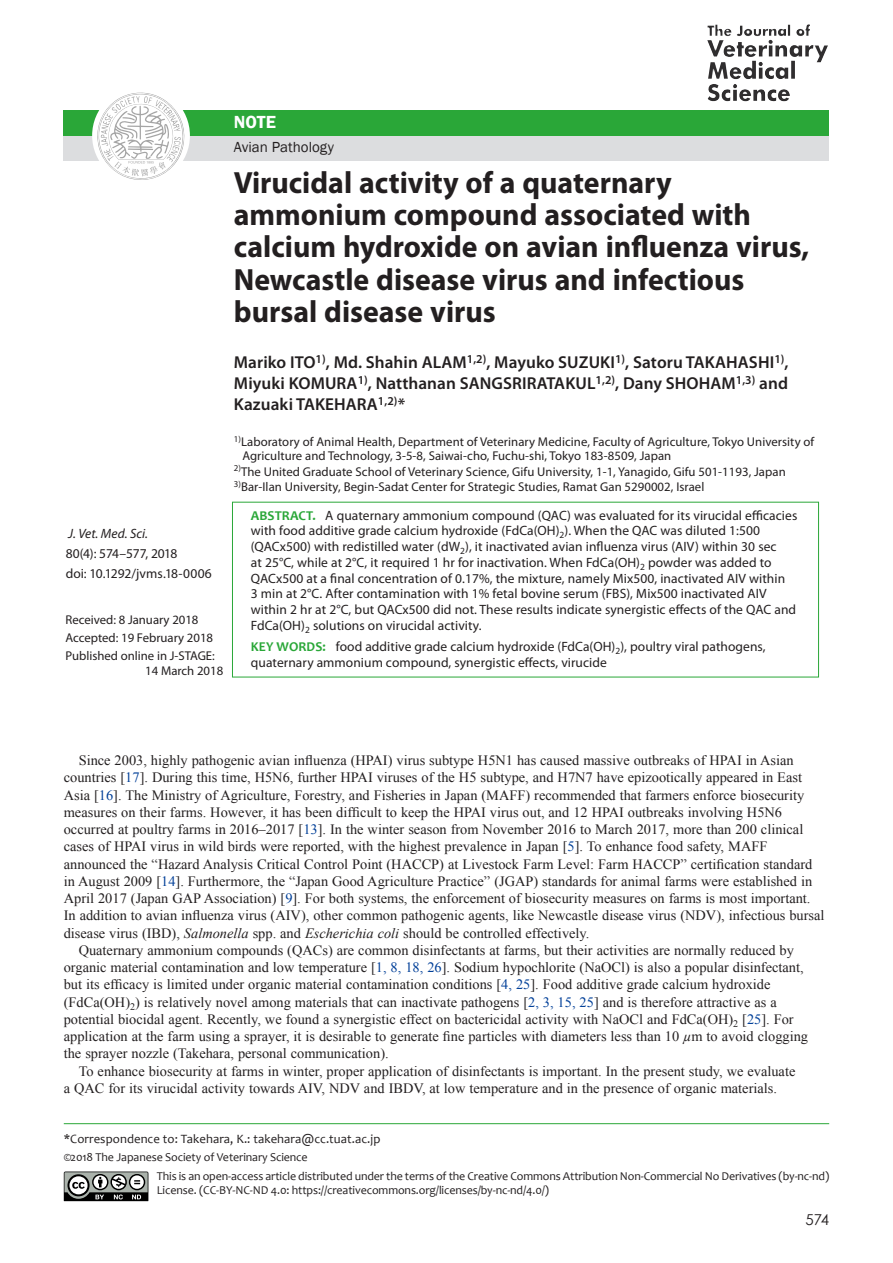
<style>
.page{position:relative;width:893px;height:1263px;background:#fff}
.page>*{position:absolute;margin:0;border:0;box-sizing:border-box;transform-origin:0 0}
.t1{font:700 30.75px/32.2px "Myriad Pro";color:#231f20}
.t2{font:600 18px "Franklin Gothic";color:#fff}
.t3{font:600 17.25px/21px "Myriad Pro";letter-spacing:.005em;color:#231f20;text-align:justify}
.t4{font:15px "Franklin Gothic";color:#231f20}
.t5{font:15px "Century Gothic";color:#231f20}
.t6{font:14.25px "Times New Roman";color:#231f20}
.t7{font:13.5px/15.8px "Myriad Pro";letter-spacing:.005em;color:#231f20}
.t8{font:italic 13.5px "Myriad Pro";color:#231f20}
.t9{font:12.75px/17.9px "Myriad Pro";letter-spacing:.005em;color:#231f20}
.t10{font:12.75px "Candara";letter-spacing:.005em;color:#231f20}
.t11{font:12px/20px "Candara";letter-spacing:-.01em;color:#231f20}
.s1{font-family:"Candara";font-weight:700;color:#2aa738}
.s2{color:#003f98}
.s3{font-style:italic}
</style>
<div class="page">
<hr style="left:64px;top:1123px;width:765px;height:1px;background:#2aa738">
<div style="left:64px;top:136px;width:765px;height:25px;background:#dcdddf"></div>
<div style="left:64px;top:111px;width:765px;height:25px;background:#2aa738"></div>
<div style="left:92px;top:87px;width:98px;height:97px;background:#fff;border-radius:50%"></div>
<svg style="left:94px;top:92px;width:93px;height:88px"></svg>
<img style="left:707px;top:24px;width:106px;height:33px">
<svg style="left:64px;top:1171px;width:84px;height:30px"></svg>
<p class="t8" style="left:68px;top:525px;width:81px">J. Vet. Med. Sci.</p>
<p class="t7" style="left:66px;top:543px;width:148px;line-height:20px">80(4): 574–577, 2018<br>doi: 10.1292/jvms.18-0006</p>
<p class="t9" style="left:66px;top:610px;width:151px">Received: 8 January 2018<br>Accepted: 19 February 2018<br>Published online in J-STAGE:</p>
<p class="t9" style="left:145px;top:662px;width:79px">14 March 2018</p>
<p class="t2" style="left:234px;top:111px;width:44px">NOTE</p>
<p class="t4" style="left:234px;top:138px;width:102px">Avian Pathology</p>
<h1 class="t1" style="left:234px;top:165px;width:577px">Virucidal activity of a quaternary ammonium compound associated with calcium hydroxide on avian influenza virus, Newcastle disease virus and infectious bursal disease virus</h1>
<p class="t3" style="left:234px;top:352px;width:556px">Mariko ITO<sup>1)</sup>, Md. Shahin ALAM<sup>1,2)</sup>, Mayuko SUZUKI<sup>1)</sup>, Satoru TAKAHASHI<sup>1)</sup>, Miyuki KOMURA<sup>1)</sup>, Natthanan SANGSRIRATAKUL<sup>1,2)</sup>, Dany SHOHAM<sup>1,3)</sup> and Kazuaki TAKEHARA<sup>1,2)</sup>*</p>
<p class="t9" style="left:242px;top:434px;width:573px;line-height:14.2px;text-indent:-9px"><sup>1)</sup>Laboratory of Animal Health, Department of Veterinary Medicine, Faculty of Agriculture, Tokyo University of<br>Agriculture and Technology, 3-5-8, Saiwai-cho, Fuchu-shi, Tokyo 183-8509, Japan</p>
<p class="t9" style="left:234px;top:463px;width:553px;line-height:15.6px"><sup>2)</sup>The United Graduate School of Veterinary Science, Gifu University, 1-1, Yanagido, Gifu 501-1193, Japan<br><sup>3)</sup>Bar-Ilan University, Begin-Sadat Center for Strategic Studies, Ramat Gan 5290002, Israel</p>
<p class="t7" style="left:251px;top:507px;width:548px"><span class="s1">ABSTRACT.</span> A quaternary ammonium compound (QAC) was evaluated for its virucidal efficacies with food additive grade calcium hydroxide (FdCa(OH)<sub>2</sub>). When the QAC was diluted 1:500 (QACx500) with redistilled water (dW<sub>2</sub>), it inactivated avian influenza virus (AIV) within 30 sec<br>at 25°C, while at 2°C, it required 1 hr for inactivation. When FdCa(OH)<sub>2</sub> powder was added to QACx500 at a final concentration of 0.17%, the mixture, namely Mix500, inactivated AIV within<br>3 min at 2°C. After contamination with 1% fetal bovine serum (FBS), Mix500 inactivated AIV within 2 hr at 2°C, but QACx500 did not. These results indicate synergistic effects of the QAC and FdCa(OH)<sub>2</sub> solutions on virucidal activity.</p>
<p class="t7" style="left:251px;top:638px;width:516px;line-height:16.5px"><span class="s1">KEY WORDS:</span> food additive grade calcium hydroxide (FdCa(OH)<sub>2</sub>), poultry viral pathogens, quaternary ammonium compound, synergistic effects, virucide</p>
<p class="t6" style="left:79px;top:751px;width:717px">Since 2003, highly pathogenic avian influenza (HPAI) virus subtype H5N1 has caused massive outbreaks of HPAI in Asian</p>
<p class="t6" style="left:64px;top:768px;width:740px">countries [<span class="s2">17</span>]. During this time, H5N6, further HPAI viruses of the H5 subtype, and H7N7 have epizootically appeared in East</p>
<p class="t6" style="left:64px;top:785px;width:742px">Asia [<span class="s2">16</span>]. The Ministry of Agriculture, Forestry, and Fisheries in Japan (MAFF) recommended that farmers enforce biosecurity</p>
<p class="t6" style="left:64px;top:802px;width:720px">measures on their farms. However, it has been difficult to keep the HPAI virus out, and 12 HPAI outbreaks involving H5N6</p>
<p class="t6" style="left:64px;top:820px;width:741px">occurred at poultry farms in 2016–2017 [<span class="s2">13</span>]. In the winter season from November 2016 to March 2017, more than 200 clinical</p>
<p class="t6" style="left:64px;top:837px;width:705px">cases of HPAI virus in wild birds were reported, with the highest prevalence in Japan [<span class="s2">5</span>]. To enhance food safety, MAFF</p>
<p class="t6" style="left:64px;top:854px;width:750px">announced the “Hazard Analysis Critical Control Point (HACCP) at Livestock Farm Level: Farm HACCP” certification standard</p>
<p class="t6" style="left:64px;top:871px;width:750px">in August 2009 [<span class="s2">14</span>]. Furthermore, the “Japan Good Agriculture Practice” (JGAP) standards for animal farms were established in</p>
<p class="t6" style="left:64px;top:889px;width:748px">April 2017 (Japan GAP Association) [<span class="s2">9</span>]. For both systems, the enforcement of biosecurity measures on farms is most important.</p>
<p class="t6" style="left:64px;top:906px;width:762px">In addition to avian influenza virus (AIV), other common pathogenic agents, like Newcastle disease virus (NDV), infectious bursal</p>
<p class="t6" style="left:64px;top:923px;width:527px">disease virus (IBD), <span class="s3">Salmonella</span> spp. and <span class="s3">Escherichia coli</span> should be controlled effectively.</p>
<p class="t6" style="left:79px;top:940px;width:717px">Quaternary ammonium compounds (QACs) are common disinfectants at farms, but their activities are normally reduced by</p>
<p class="t6" style="left:64px;top:958px;width:741px">organic material contamination and low temperature [<span class="s2">1, 8, 18, 26</span>]. Sodium hypochlorite (NaOCl) is also a popular disinfectant,</p>
<p class="t6" style="left:64px;top:975px;width:708px">but its efficacy is limited under organic material contamination conditions [<span class="s2">4, 25</span>]. Food additive grade calcium hydroxide</p>
<p class="t6" style="left:64px;top:992px;width:714px">(FdCa(OH)<sub>2</sub>) is relatively novel among materials that can inactivate pathogens [<span class="s2">2, 3, 15, 25</span>] and is therefore attractive as a</p>
<p class="t6" style="left:64px;top:1009px;width:731px">potential biocidal agent. Recently, we found a synergistic effect on bactericidal activity with NaOCl and FdCa(OH)<sub>2</sub> [<span class="s2">25</span>]. For</p>
<p class="t6" style="left:64px;top:1027px;width:746px">application at the farm using a sprayer, it is desirable to generate fine particles with diameters less than 10 <span class="s3">µ</span>m to avoid clogging</p>
<p class="t6" style="left:64px;top:1044px;width:326px">the sprayer nozzle (Takehara, personal communication).</p>
<p class="t6" style="left:79px;top:1061px;width:718px">To enhance biosecurity at farms in winter, proper application of disinfectants is important. In the present study, we evaluate</p>
<p class="t6" style="left:64px;top:1078px;width:715px">a QAC for its virucidal activity towards AIV, NDV and IBDV, at low temperature and in the presence of organic materials.</p>
<p class="t10" style="left:64px;top:1130px;width:318px">*Correspondence to: Takehara, K.: takehara@cc.tuat.ac.jp</p>
<p class="t11" style="left:157px;top:1146px;width:674px;text-indent:-93px">©2018 The Japanese Society of Veterinary Science<br>This is an open-access article distributed under the terms of the Creative Commons Attribution Non-Commercial No Derivatives (by-nc-nd)</p>
<p class="t11" style="left:157px;top:1180px;width:394px">License. (CC-BY-NC-ND 4.0: https://creativecommons.org/licenses/by-nc-nd/4.0/)</p>
<p class="t5" style="left:806px;top:1209px;width:25px">574</p>
</div>
